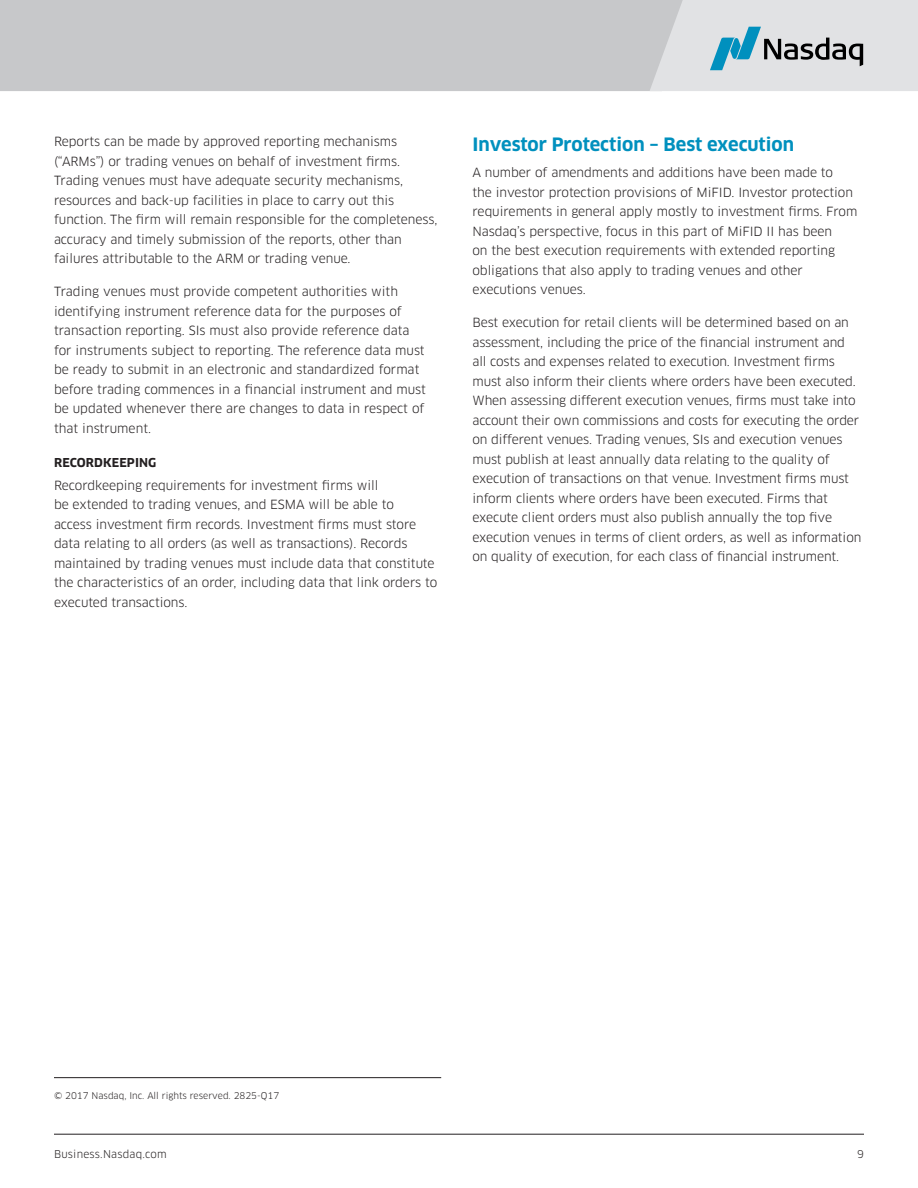
<style>
.page{position:relative;width:918px;height:1188px;background:#fff}
.page>*{position:absolute;margin:0;border:0;box-sizing:border-box;transform-origin:0 0}
.HEADER_13pt_blue{font:700 18px "Clan Pro";color:#0090be}
.body_reg_black{font:12.3px/19.5px "Clan Pro";letter-spacing:-.005em;color:#231f20}
._9pt__315{font:700 12px "Clan Pro";letter-spacing:.01em;color:#231f20}
.t1{font:10.5px "Clan Pro";letter-spacing:.02em;color:#231f20}
.body_reg_black-2{font:9px "Clan Pro";color:#231f20}
</style>
<div class="page">
<div style="left:0;top:0;width:650px;height:91px;background:#c7c8ca"></div>
<svg style="left:650px;top:0;width:268px;height:91px;background:#ced4d8"></svg>
<hr style="left:54px;top:1077px;width:387px;height:1px;background:#231f20">
<hr style="left:54px;top:1134px;width:810px;height:1px;background:#231f20">
<p class="body_reg_black" style="left:54px;top:132px;width:385px">Reports can be made by approved reporting mechanisms (“ARMs”) or trading venues on behalf of investment firms.<br>Trading venues must have adequate security mechanisms, resources and back-up facilities in place to carry out this function. The firm will remain responsible for the completeness, accuracy and timely submission of the reports, other than failures attributable to the ARM or trading venue.</p>
<p class="body_reg_black" style="left:54px;top:282px;width:373px">Trading venues must provide competent authorities with identifying instrument reference data for the purposes of transaction reporting. SIs must also provide reference data for instruments subject to reporting. The reference data must be ready to submit in an electronic and standardized format before trading commences in a financial instrument and must be updated whenever there are changes to data in respect of that instrument.</p>
<p class="_9pt__315" style="left:54px;top:456px;width:104px">RECORDKEEPING</p>
<p class="body_reg_black" style="left:54px;top:475px;width:385px">Recordkeeping requirements for investment firms will<br>be extended to trading venues, and ESMA will be able to<br>access investment firm records. Investment firms must store data relating to all orders (as well as transactions). Records maintained by trading venues must include data that constitute the characteristics of an order, including data that link orders to executed transactions.</p>
<p class="HEADER_13pt_blue" style="left:472px;top:134px;width:323px">Investor Protection – Best execution</p>
<p class="body_reg_black" style="left:472px;top:163px;width:386px">A number of amendments and additions have been made to<br>the investor protection provisions of MiFID. Investor protection requirements in general apply mostly to investment firms. From Nasdaq’s perspective, focus in this part of MiFID II has been<br>on the best execution requirements with extended reporting obligations that also apply to trading venues and other executions venues.</p>
<p class="body_reg_black" style="left:472px;top:313px;width:390px">Best execution for retail clients will be determined based on an assessment, including the price of the financial instrument and all costs and expenses related to execution. Investment firms must also inform their clients where orders have been executed.<br>When assessing different execution venues, firms must take into account their own commissions and costs for executing the order on different venues. Trading venues, SIs and execution venues must publish at least annually data relating to the quality of execution of transactions on that venue. Investment firms must inform clients where orders have been executed. Firms that execute client orders must also publish annually the top five execution venues in terms of client orders, as well as information on quality of execution, for each class of financial instrument.</p>
<p class="body_reg_black-2" style="left:54px;top:1090px;width:227px">© 2017 Nasdaq, Inc. All rights reserved. 2825-Q17</p>
<p class="t1" style="left:54px;top:1148px;width:114px">Business.Nasdaq.com</p>
<p class="t1" style="left:857px;top:1148px;width:8px">9</p>
</div>
